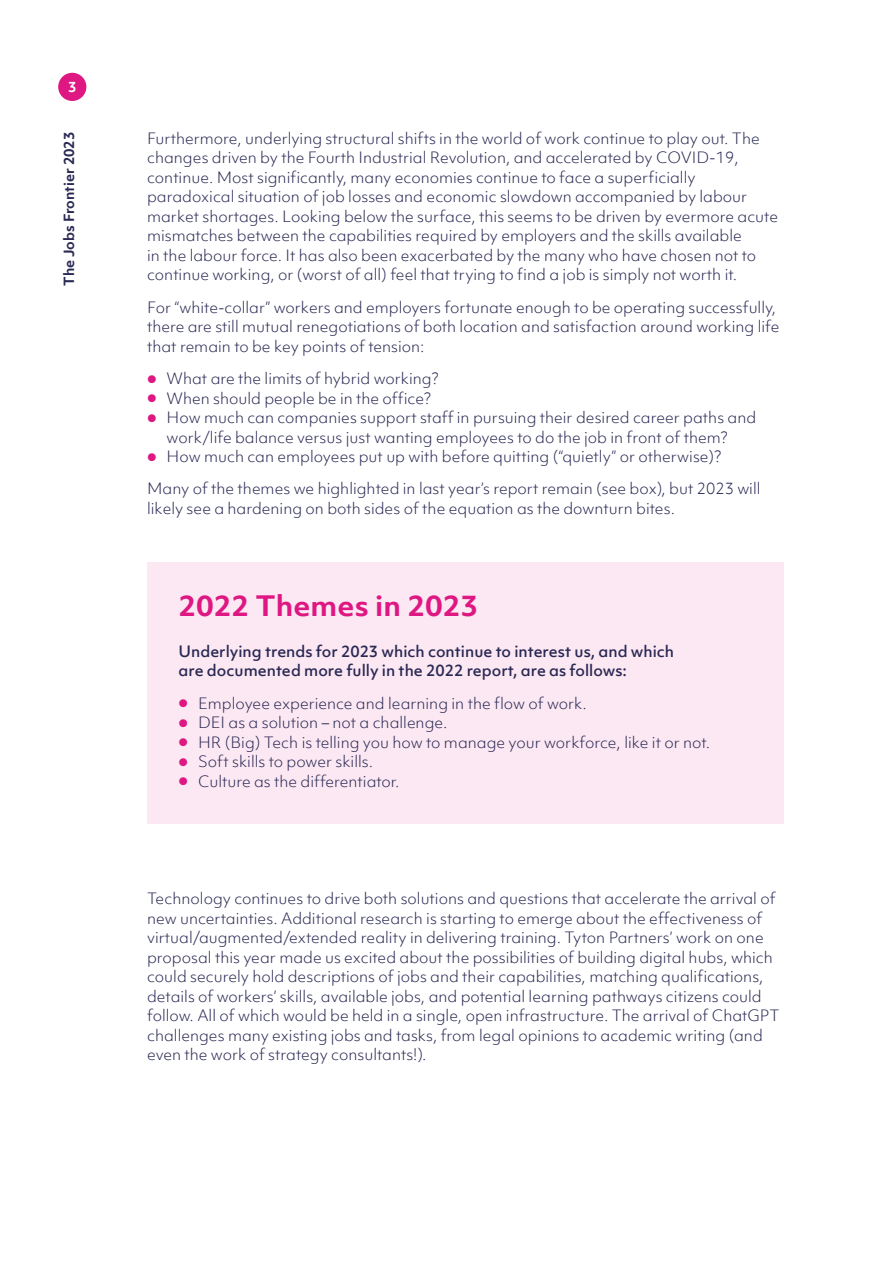
<style>
.page{position:relative;width:893px;height:1263px;background:#fff}
.page>*{position:absolute;margin:0;border:0;box-sizing:border-box;transform-origin:0 0}
.t1{font:700 27px "Objektiv Mk 1";color:#de1782;scale:1.06 1}
.Body_copy{font:300 15px/19.5px "Objektiv Mk 1";color:#292954}
.Body_copy-2{font:500 15px/19.5px "Objektiv Mk 1";color:#292954}
.t2{font:700 13.5px "Objektiv Mk 1";color:#292954}
.t3{font:700 13.5px "Objektiv Mk 1";color:#fff}
.s1{font-family:"Inter";font-weight:400;font-size:10.5px;color:#de1782}
</style>
<div class="page">
<div style="left:58px;top:73px;width:28px;height:28px;background:#de1782;border-radius:50%"></div>
<div style="left:147px;top:562px;width:636px;height:262px;background:#fce8f3"></div>
<p class="t3" style="left:68px;top:78px;width:10px">3</p>
<p class="t2" style="left:60px;top:286px;width:156px;rotate:-90deg">The Jobs Frontier 2023</p>
<p class="Body_copy" style="left:147px;top:129px;width:632px">Furthermore, underlying structural shifts in the world of work continue to play out. The changes driven by the Fourth Industrial Revolution, and accelerated by COVID-19, continue. Most significantly, many economies continue to face a superficially paradoxical situation of job losses and economic slowdown accompanied by labour market shortages. Looking below the surface, this seems to be driven by evermore acute mismatches between the capabilities required by employers and the skills available<br>in the labour force. It has also been exacerbated by the many who have chosen not to continue working, or (worst of all) feel that trying to find a job is simply not worth it.</p>
<p class="Body_copy" style="left:147px;top:297px;width:634px">For “white-collar” workers and employers fortunate enough to be operating successfully, there are still mutual renegotiations of both location and satisfaction around working life that remain to be key points of tension:</p>
<p class="Body_copy" style="left:147px;top:369px;width:293px"><span class="s1">●</span> What are the limits of hybrid working?</p>
<p class="Body_copy" style="left:147px;top:388px;width:285px"><span class="s1">●</span> When should people be in the office?</p>
<p class="Body_copy" style="left:147px;top:408px;width:611px;text-align:center"><span class="s1">●</span> How much can companies support staff in pursuing their desired career paths and work/life balance versus just wanting employees to do the job in front of them?</p>
<p class="Body_copy" style="left:147px;top:447px;width:576px"><span class="s1">●</span> How much can employees put up with before quitting (“quietly” or otherwise)?</p>
<p class="Body_copy" style="left:147px;top:479px;width:615px">Many of the themes we highlighted in last year’s report remain (see box), but 2023 will likely see a hardening on both sides of the equation as the downturn bites.</p>
<h2 class="t1" style="left:179px;top:587px;width:284px">2022 Themes in 2023</h2>
<p class="Body_copy-2" style="left:179px;top:641px;width:497px">Underlying trends for 2023 which continue to interest us, and which are documented more fully in the 2022 report, are as follows:</p>
<p class="Body_copy" style="left:179px;top:693px;width:410px"><span class="s1">●</span> Employee experience and learning in the flow of work.</p>
<p class="Body_copy" style="left:179px;top:713px;width:270px"><span class="s1">●</span> DEI as a solution – not a challenge.</p>
<p class="Body_copy" style="left:179px;top:732px;width:533px"><span class="s1">●</span> HR (Big) Tech is telling you how to manage your workforce, like it or not.</p>
<p class="Body_copy" style="left:179px;top:752px;width:196px"><span class="s1">●</span> Soft skills to power skills.</p>
<p class="Body_copy" style="left:179px;top:771px;width:222px"><span class="s1">●</span> Culture as the differentiator.</p>
<p class="Body_copy" style="left:147px;top:889px;width:634px">Technology continues to drive both solutions and questions that accelerate the arrival of new uncertainties. Additional research is starting to emerge about the effectiveness of virtual/augmented/extended reality in delivering training. Tyton Partners’ work on one proposal this year made us excited about the possibilities of building digital hubs, which could securely hold descriptions of jobs and their capabilities, matching qualifications, details of workers’ skills, available jobs, and potential learning pathways citizens could follow. All of which would be held in a single, open infrastructure. The arrival of ChatGPT challenges many existing jobs and tasks, from legal opinions to academic writing (and even the work of strategy consultants!).</p>
</div>
